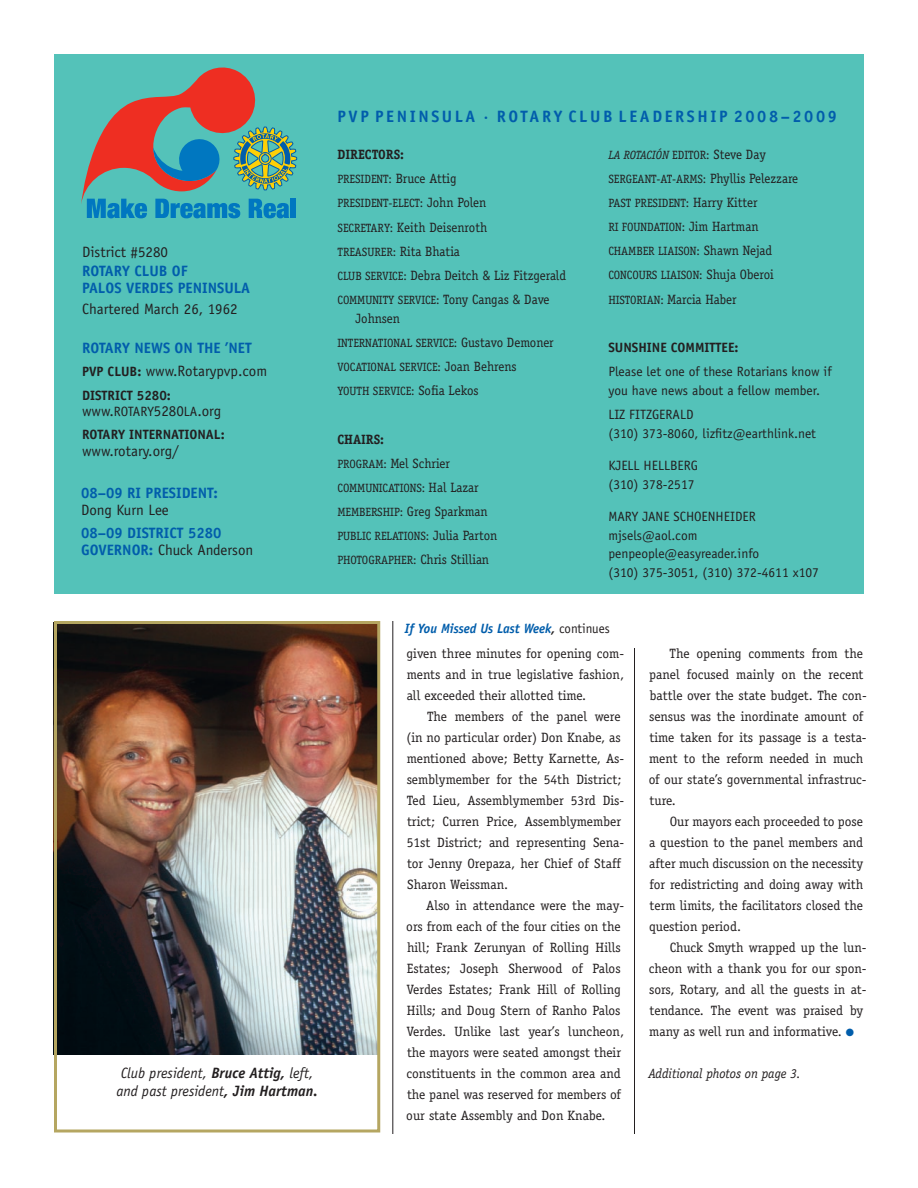
<style>
.page{position:relative;width:918px;height:1188px;background:#fff}
.page>*{position:absolute;margin:0;border:0;box-sizing:border-box;transform-origin:0 0}
.t1{font:700 16.5px "Officina Sans";letter-spacing:.155em;color:#015dab}
.t2{font:700 15px/16.5px "Officina Sans";color:#015dab}
.t3{font:15px "Officina Sans";color:#231f20}
.t4{font:italic 15px/18px "Officina Sans";color:#231f20}
.t5{font:13.5px/21px "Officina Serif";color:#231f20}
.t6{font:13.5px/24.2px "Officina Serif";color:#231f20;scale:.96 1}
.t7{font:13.5px/18.8px "Officina Sans";color:#231f20}
.t8{font:700 13.5px "Officina Sans";color:#231f20}
.t9{font:italic 700 13.5px "Officina Sans";color:#015dab;scale:.96 1}
.t10{font:italic 13.5px "Officina Serif";color:#231f20;scale:.96 1}
.t11{font:700 13.5px "Officina Serif";color:#231f20;scale:.96 1}
.t12{font:12px/24.2px "Officina Serif";color:#231f20;scale:.96 1}
.s1{font-weight:700;font-size:13.5px}
.s2{font-size:13.5px}
.s3{font-weight:400;color:#231f20}
.s4{font-weight:700}
.s5{font-size:12px}
.s6{font-style:italic}
.s7{color:#231f20}
.s8{font-weight:400;font-style:normal;color:#231f20}
.s9{color:#015dab}
</style>
<div class="page">
<div style="left:54px;top:54px;width:810px;height:540px;background:#54c2b9"></div>
<img style="left:58px;top:625px;width:318px;height:429px">
<svg style="left:81px;top:67px;width:216px;height:151px"></svg>
<div style="left:291px;top:199px;width:5px;height:19px;background:#0077c0"></div>
<div style="left:54px;top:621px;width:326px;height:511px;border:3px solid #b5a661"></div>
<hr style="left:392px;top:621px;width:1px;height:513px;background:#231f20">
<hr style="left:634px;top:648px;width:1px;height:486px;background:#231f20">
<p class="t3" style="left:82px;top:243px;width:87px">District #5280</p>
<p class="t2" style="left:82px;top:263px;width:170px">ROTARY CLUB OF<br>PALOS VERDES PENINSULA</p>
<p class="t3" style="left:82px;top:301px;width:157px">Chartered March 26, 1962</p>
<p class="t2" style="left:82px;top:340px;width:155px">ROTARY NEWS ON THE ’NET</p>
<p class="t8" style="left:82px;top:363px;width:34px">PVP CLUB</p>
<p class="t3" style="left:137px;top:363px;width:131px"><span class="s1">:</span> www.Rotarypvp.com</p>
<p class="t8" style="left:82px;top:387px;width:16px">DISTRICT</p>
<p class="t8" style="left:137px;top:387px;width:36px">5280:</p>
<p class="t3" style="left:82px;top:402px;width:141px">www.<span class="s2">ROTARY</span>5280<span class="s2">LA</span>.org</p>
<p class="t8" style="left:82px;top:426px;width:16px">ROTARY</p>
<p class="t8" style="left:129px;top:426px;width:14px">INTERNATIONAL</p>
<p class="t8" style="left:221px;top:426px;width:5px">:</p>
<p class="t3" style="left:82px;top:442px;width:98px">www.rotary.org/</p>
<p class="t2" style="left:81px;top:485px;width:110px">08–09 RI PRESIDENT</p>
<p class="t2" style="left:214px;top:485px;width:6px">:</p>
<p class="t3" style="left:81px;top:501px;width:89px">Dong Kurn Lee</p>
<p class="t2" style="left:81px;top:525px;width:174px">08–09 DISTRICT 5280<br>GOVERNOR: <span class="s3">Chuck Anderson</span></p>
<p class="t4" style="left:116px;top:1064px;width:203px">Club president, <span class="s4">Bruce Attig,</span> left, and past president<span class="s4">, Jim Hartman.</span></p>
<p class="t1" style="left:338px;top:106px;width:304px">PVP PENINSULA · ROTARY CLUB LEADE</p>
<p class="t1" style="left:675px;top:106px;width:163px">RSHIP 2008–2009</p>
<p class="t11" style="left:338px;top:146px;width:71px">DIRECTORS:</p>
<p class="t12" style="left:338px;top:167px;width:36px">President</p>
<p class="t6" style="left:388px;top:167px;width:72px"><span class="s5">:</span> Bruce Attig</p>
<p class="t12" style="left:338px;top:191px;width:36px">President</p>
<p class="t12" style="left:388px;top:191px;width:11px">-elect</p>
<p class="t6" style="left:420px;top:191px;width:71px"><span class="s5">:</span> John Polen</p>
<p class="t12" style="left:338px;top:215px;width:13px">Secretar</p>
<p class="t6" style="left:384px;top:215px;width:109px"><span class="s5">y:</span> Keith Deisenroth</p>
<p class="t12" style="left:338px;top:240px;width:13px">Treas</p>
<p class="t6" style="left:338px;top:239px;width:240px;text-indent:30px"><span class="s5">urer:</span> Rita Bhatia<br><span class="s5">Club Service :</span> Debra Deitch &amp; Liz Fitzgerald</p>
<p class="t12" style="left:338px;top:288px;width:15px">Comm</p>
<p class="t6" style="left:355px;top:290px;width:204px;line-height:18.8px;text-indent:10px"><span class="s5">unity Service :</span> Tony Cangas &amp; Dave<br>Johnsen</p>
<p class="t12" style="left:338px;top:331px;width:7px">Internat</p>
<p class="t12" style="left:383px;top:331px;width:12px">ional</p>
<p class="t12" style="left:416px;top:331px;width:8px">serv</p>
<p class="t6" style="left:439px;top:330px;width:121px"><span class="s5">ice :</span> Gustavo Demoner</p>
<p class="t12" style="left:338px;top:355px;width:14px">Vocat</p>
<p class="t12" style="left:367px;top:355px;width:12px">ional</p>
<p class="t6" style="left:399px;top:354px;width:124px"><span class="s5">Service :</span> Joan Behrens</p>
<p class="t12" style="left:338px;top:379px;width:44px">Youth serv</p>
<p class="t6" style="left:397px;top:379px;width:87px"><span class="s5">ice :</span> Sofia Lekos</p>
<p class="t11" style="left:338px;top:431px;width:50px">CHAIRS:</p>
<p class="t12" style="left:338px;top:452px;width:14px">Program</p>
<p class="t6" style="left:384px;top:451px;width:71px"><span class="s5">:</span> Mel Schrier</p>
<p class="t12" style="left:338px;top:476px;width:15px">Comm</p>
<p class="t12" style="left:365px;top:476px;width:120px">unications : <span class="s2">Hal Lazar</span></p>
<p class="t12" style="left:338px;top:500px;width:16px">Membersh</p>
<p class="t6" style="left:390px;top:499px;width:103px"><span class="s5">ip:</span> Greg Sparkman</p>
<p class="t12" style="left:338px;top:524px;width:53px">Public Relat</p>
<p class="t6" style="left:404px;top:524px;width:99px"><span class="s5">ions :</span> Julia Parton</p>
<p class="t12" style="left:338px;top:548px;width:14px">Photographer</p>
<p class="t6" style="left:413px;top:548px;width:81px"><span class="s5">:</span> Chris Stillian</p>
<p class="t12" style="left:608px;top:143px;width:166px"><span class="s6">La Rotación</span> Editor: <span class="s2">Steve Day<br></span>Sergeant</p>
<p class="t6" style="left:657px;top:166px;width:149px"><span class="s5">-at-Arms :</span> Phyllis Pelezzare</p>
<p class="t12" style="left:608px;top:191px;width:13px">Past</p>
<p class="t12" style="left:635px;top:191px;width:36px">President</p>
<p class="t6" style="left:686px;top:190px;width:76px"><span class="s5">:</span> Harry Kitter</p>
<p class="t12" style="left:608px;top:215px;width:41px">RI Foundat</p>
<p class="t6" style="left:665px;top:214px;width:99px"><span class="s5">ion:</span> Jim Hartman</p>
<p class="t12" style="left:608px;top:239px;width:14px">Chamber</p>
<p class="t6" style="left:658px;top:239px;width:120px"><span class="s5">Liaison :</span> Shawn Nejad</p>
<p class="t12" style="left:608px;top:263px;width:13px">Conco</p>
<p class="t12" style="left:639px;top:263px;width:142px">urs Liaison : <span class="s2">Shuja Oberoi</span></p>
<p class="t12" style="left:608px;top:287px;width:19px">Histor</p>
<p class="t6" style="left:643px;top:287px;width:99px"><span class="s5">ian :</span> Marcia Haber</p>
<p class="t8" style="left:608px;top:339px;width:132px">SUNSHINE COMMITTEE:</p>
<p class="t7" style="left:608px;top:362px;width:225px">Please let one of these Rotarians know if you have news about a fellow member.</p>
<p class="t7" style="left:608px;top:405px;width:209px">Liz Fitzgerald<br>(310) 373-8060, lizfitz@earthlink.net</p>
<p class="t7" style="left:608px;top:456px;width:88px">Kjell Hellberg<br>(310) 378-2517</p>
<p class="t7" style="left:608px;top:507px;width:17px">Mary</p>
<p class="t7" style="left:642px;top:507px;width:8px">Jane</p>
<p class="t7" style="left:608px;top:507px;width:212px;text-indent:65px">Schoenheider<br>mjsels@aol.com penpeople@easyreader.info<br>(310) 375-3051, (310) 372-4611 x107</p>
<p class="t9" style="left:405px;top:620px;width:215px">If You Missed Us Last Week<span class="s7">,</span> <span class="s8">continues</span></p>
<p class="t5" style="left:407px;top:643px;width:219px;text-align:justify">given three minutes for opening com&shy;ments and in true legislative fashion, all exceeded their allotted time.</p>
<p class="t5" style="left:406px;top:706px;width:219px;text-indent:21px">The members of the panel were (in no particular order) Don Knabe, as mentioned above; Betty Karnette, As&shy;semblymember for the 54th District; Ted Lieu, Assemblymember 53rd Dis&shy;trict; Curren Price, Assemblymember 51st District; and representing Sena&shy;tor Jenny Orepaza, her Chief of Staff Sharon Weissman.</p>
<p class="t5" style="left:406px;top:895px;width:219px;text-indent:20px">Also in attendance were the may&shy;ors from each of the four cities on the hill; Frank Zerunyan of Rolling Hills Estates; Joseph Sherwood of Palos Verdes Estates; Frank Hill of Rolling Hills; and Doug Stern of Ranho Palos Verdes. Unlike last year’s luncheon, the mayors were seated amongst their constituents in the common area and the panel was reserved for members of our state Assembly and Don Knabe.</p>
<p class="t5" style="left:649px;top:643px;width:220px;text-indent:21px">The opening comments from the panel focused mainly on the recent battle over the state budget. The con&shy;sensus was the inordinate amount of time taken for its passage is a testa&shy;ment to the reform needed in much of our state’s governmental infrastruc&shy;ture.</p>
<p class="t5" style="left:649px;top:811px;width:216px;text-align:justify;text-indent:21px">Our mayors each proceeded to pose a question to the panel members and after much discussion on the necessity for redistricting and doing away with term limits, the facilitators closed the question period.</p>
<p class="t5" style="left:649px;top:937px;width:219px;text-indent:21px">Chuck Smyth wrapped up the lun&shy;cheon with a thank you for our spon&shy;sors, Rotary, and all the guests in at&shy;tendance. The event was praised by many as well run and informative. <span class="s9">●</span></p>
<p class="t10" style="left:648px;top:1066px;width:160px">Additional photos on page 3.</p>
</div>
